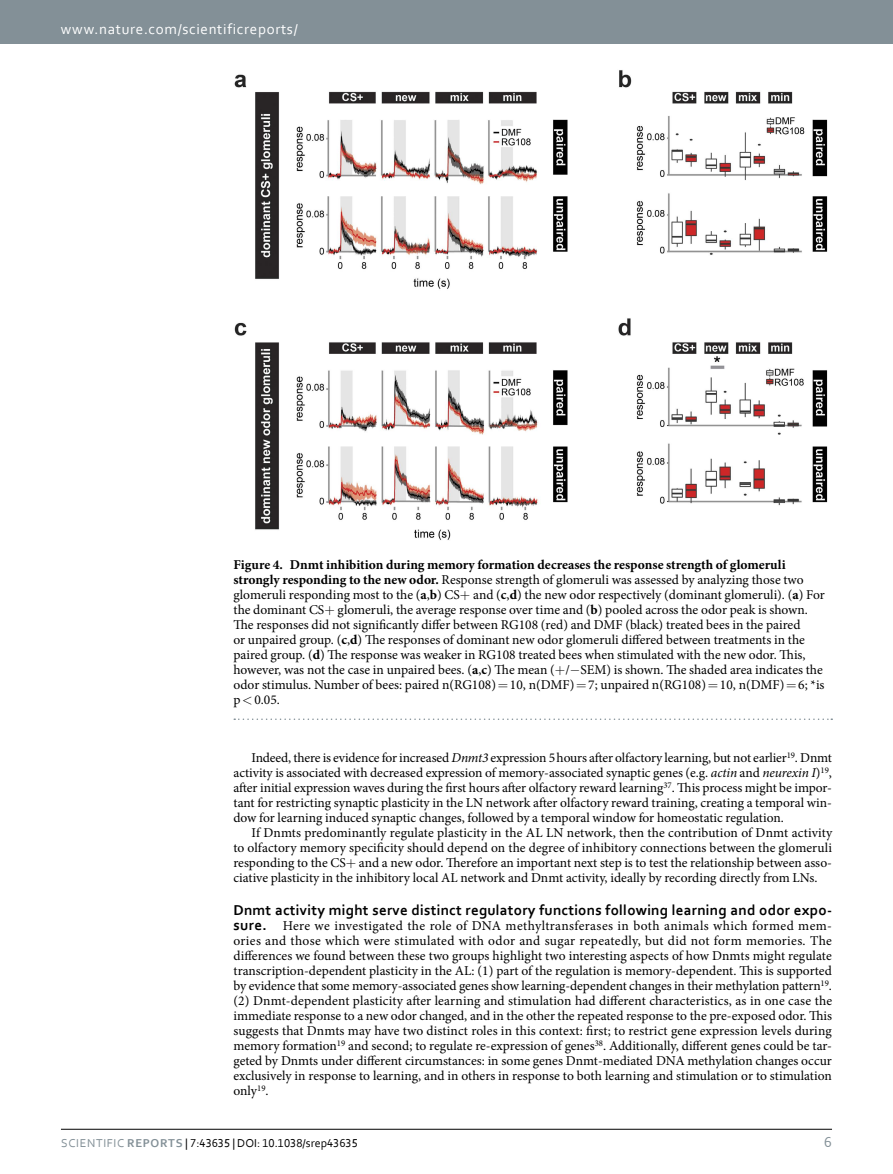
<style>
.page{position:relative;width:893px;height:1174px;background:#fff}
.page>*{position:absolute;margin:0;border:0;box-sizing:border-box;transform-origin:0 0}
.t1{font:700 15px "Corbel";letter-spacing:.015em;color:#000}
.t2{font:15px "Corbel";letter-spacing:.045em;color:#fff}
.t3{font:15px "Corbel";color:#839097}
.t4{font:13.5px/15px "Minion Pro";color:#000;text-align:justify}
.t5{font:12px "Corbel";color:#000}
.s1{font-weight:700}
.s2{font-style:italic}
.s3{font-family:"Corbel";font-weight:700;font-size:15px}
.s4{color:#839097}
.s5{font-weight:700;color:#839097}
</style>
<div class="page">
<div style="left:0;top:0;width:893px;height:43px;background:#839097"></div>
<hr style="left:61px;top:1129px;width:771px;height:1px;background:#000">
<img style="left:234px;top:70px;width:593px;height:470px">
<svg style="left:234px;top:718px;width:598px;height:2px"></svg>
<p class="t2" style="left:61px;top:19px;width:238px">www.nature.com/scientificreports/</p>
<p class="t4" style="left:233px;top:557px;width:593px;text-align:left"><span class="s1">Figure 4. Dnmt inhibition during memory formation decreases the response strength of glomeruli strongly responding to the new odor.</span> Response strength of glomeruli was assessed by analyzing those two glomeruli responding most to the (<span class="s1">a</span>,<span class="s1">b</span>) CS and (<span class="s1">c</span>,<span class="s1">d</span>) the new odor respectively (dominant glomeruli). (<span class="s1">a</span>) For the dominant CS glomeruli, the average response over time and (<span class="s1">b</span>) pooled across the odor peak is shown.<br>The responses did not significantly differ between RG108 (red) and DMF (black) treated bees in the paired<br>or unpaired group. (<span class="s1">c</span>,<span class="s1">d</span>) The responses of dominant new odor glomeruli differed between treatments in the paired group. (<span class="s1">d</span>) The response was weaker in RG108 treated bees when stimulated with the new odor. This, however, was not the case in unpaired bees. (<span class="s1">a</span>,<span class="s1">c</span>) The mean ( /−SEM) is shown. The shaded area indicates the odor stimulus. Number of bees: paired n(RG108) 10, n(DMF) 7; unpaired n(RG108) 10, n(DMF) 6; *is p 0.05.</p>
<p class="t4" style="left:233px;top:750px;width:600px;text-indent:18px">Indeed, there is evidence for increased <span class="s2">Dnmt3</span> expression 5hours after olfactory learning, but not earlier<sup>19</sup>. Dnmt activity is associated with decreased expression of memory-associated synaptic genes (e.g. <span class="s2">actin</span> and <span class="s2">neurexin I</span>)<sup>19</sup>, after initial expression waves during the first hours after olfactory reward learning<sup>37</sup>. This process might be impor&shy;tant for restricting synaptic plasticity in the LN network after olfactory reward training, creating a temporal win&shy;dow for learning induced synaptic changes, followed by a temporal window for homeostatic regulation.</p>
<p class="t4" style="left:233px;top:825px;width:600px;text-indent:18px">If Dnmts predominantly regulate plasticity in the AL LN network, then the contribution of Dnmt activity to olfactory memory specificity should depend on the degree of inhibitory connections between the glomeruli responding to the CS and a new odor. Therefore an important next step is to test the relationship between asso&shy;ciative plasticity in the inhibitory local AL network and Dnmt activity, ideally by recording directly from LNs.</p>
<p class="t1" style="left:233px;top:901px;width:600px">Dnmt activity might serve distinct regulatory functions following learning and odor expo-</p>
<p class="t4" style="left:233px;top:918px;width:600px"><span class="s3">sure.</span> Here we investigated the role of DNA methyltransferases in both animals which formed mem&shy;ories and those which were stimulated with odor and sugar repeatedly, but did not form memories. The differences we found between these two groups highlight two interesting aspects of how Dnmts might regulate transcription-dependent plasticity in the AL: (1) part of the regulation is memory-dependent. This is supported by evidence that some memory-associated genes show learning-dependent changes in their methylation pattern<sup>19</sup>. (2) Dnmt-dependent plasticity after learning and stimulation had different characteristics, as in one case the immediate response to a new odor changed, and in the other the repeated response to the pre-exposed odor. This suggests that Dnmts may have two distinct roles in this context: first; to restrict gene expression levels during memory formation<sup>19</sup> and second; to regulate re-expression of genes<sup>38</sup>. Additionally, different genes could be tar&shy;geted by Dnmts under different circumstances: in some genes Dnmt-mediated DNA methylation changes occur exclusively in response to learning, and in others in response to both learning and stimulation or to stimulation only<sup>19</sup>.</p>
<p class="t5" style="left:61px;top:1135px;width:298px"><span class="s4">Scientific</span> <span class="s5">Reports</span> | 7:43635 | DOI: 10.1038/srep43635</p>
<p class="t3" style="left:824px;top:1132px;width:9px">6</p>
</div>
